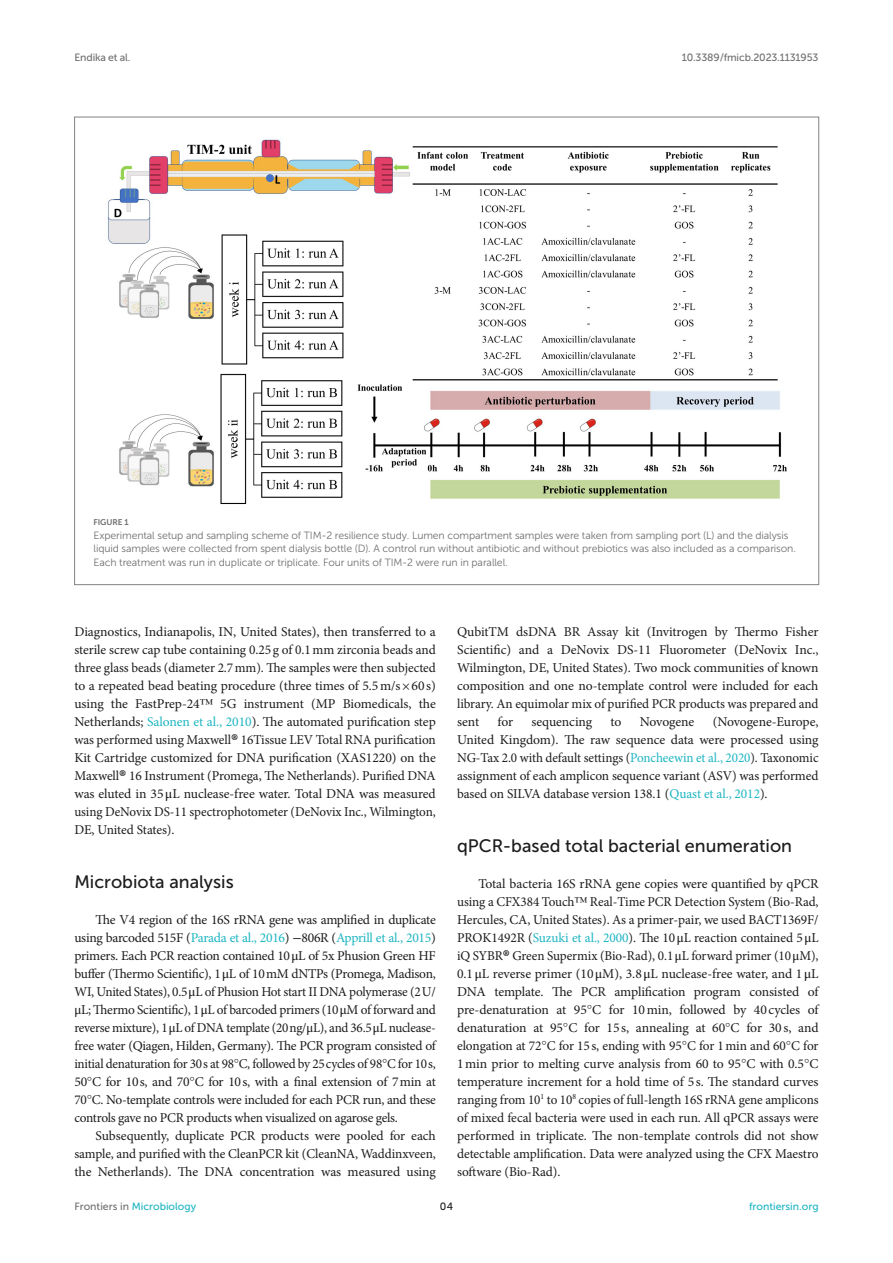
<style>
.page{position:relative;width:893px;height:1263px;background:#fff}
.page>*{position:absolute;margin:0;border:0;box-sizing:border-box;transform-origin:0 0}
.HEAD_2{font:18px "Museo Sans 500";color:#1b1c1b}
.TEXT_FLUSH{font:13.5px/18px "Minion Pro";letter-spacing:-.015em;color:#1b1c1b;text-align:justify}
.TEXT{font:13.5px/18px "Minion Pro";letter-spacing:-.005em;color:#1b1c1b;text-align:justify}
.FIG_LEG{font:10.5px/13.5px "Museo Sans 300";letter-spacing:-.01em;color:#706f70}
.t1{font:10.5px "Museo Sans 500";color:#1db5c3}
.t2{font:10.5px "Museo Sans 500";letter-spacing:-.015em;color:#706f70}
.t3{font:10.5px "Museo Sans 500";color:#1b1c1b}
.FIG_HD{font:8.25px "Museo Sans 700";letter-spacing:-.01em;color:#706f70}
.s1{font-family:"STIX"}
.s2{color:#1db5c3}
.s3{font-size:22.5px;color:#000}
.s4{font-family:"STIX General"}
.s5{color:#706f70}
</style>
<div class="page">
<img style="left:108px;top:139px;width:679px;height:365px">
<p class="t2" style="left:74px;top:51px;width:58px">Endika et al.</p>
<p class="t2" style="left:682px;top:51px;width:138px">10.3389/fmicb.2023.1131953</p>
<p class="FIG_HD" style="left:94px;top:518px;width:37px">FIGURE 1</p>
<p class="FIG_LEG" style="left:94px;top:528px;width:704px">Experimental setup and sampling scheme of TIM-2 resilience study. Lumen compartment samples were taken from sampling port (L) and the dialysis liquid samples were collected from spent dialysis bottle (D). A control run without antibiotic and without prebiotics was also included as a comparison.<br>Each treatment was run in duplicate or triplicate. Four units of TIM-2 were run in parallel.</p>
<p class="TEXT_FLUSH" style="left:74px;top:623px;width:363px">Diagnostics, Indianapolis, IN, United States), then transferred to a sterile screw cap tube containing 0.25g of 0.1mm zirconia beads and three glass beads (diameter 2.7mm). The samples were then subjected to a repeated bead beating procedure (three times of 5.5m/s×60s) using the FastPrep-24<span class="s1">™</span> 5G instrument (MP Biomedicals, the Netherlands; <span class="s2">Salonen et al., 2010</span>). The automated purification step was performed using Maxwell<span class="s3">®</span> 16Tissue LEV Total RNA purification Kit Cartridge customized for DNA purification (XAS1220) on the Maxwell<span class="s3">®</span> 16 Instrument (Promega, The Netherlands). Purified DNA was eluted in 35<span class="s4">μ</span>L nuclease-free water. Total DNA was measured using DeNovix DS-11 spectrophotometer (DeNovix Inc., Wilmington, DE, United States).</p>
<p class="HEAD_2" style="left:74px;top:872px;width:161px">Microbiota analysis</p>
<p class="TEXT_FLUSH" style="left:74px;top:911px;width:363px;text-indent:21px">The V4 region of the 16S rRNA gene was amplified in duplicate using barcoded 515F (<span class="s2">Parada et al., 2016</span>) <span class="s4">−</span>806R (<span class="s2">Apprill et al., 2015</span>) primers. Each PCR reaction contained 10<span class="s4">μ</span>L of 5x Phusion Green HF buffer (Thermo Scientific), 1<span class="s4">μ</span>L of 10mM dNTPs (Promega, Madison, WI, United States), 0.5<span class="s4">μ</span>L of Phusion Hot start II DNA polymerase (2U/ <span class="s4">μ</span>L; Thermo Scientific), 1<span class="s4">μ</span>L of barcoded primers (10<span class="s4">μ</span>M of forward and reverse mixture), 1<span class="s4">μ</span>L of DNA template (20ng/<span class="s4">μ</span>L), and 36.5<span class="s4">μ</span>L nuclease&shy;free water (Qiagen, Hilden, Germany). The PCR program consisted of initial denaturation for 30s at 98<span class="s1">°</span>C, followed by 25cycles of 98<span class="s1">°</span>C for 10s, 50<span class="s1">°</span>C for 10s, and 70<span class="s1">°</span>C for 10s, with a final extension of 7min at 70<span class="s1">°</span>C. No-template controls were included for each PCR run, and these controls gave no PCR products when visualized on agarose gels.</p>
<p class="TEXT" style="left:74px;top:1127px;width:363px;text-indent:21px">Subsequently, duplicate PCR products were pooled for each sample, and purified with the CleanPCR kit (CleanNA, Waddinxveen, the Netherlands). The DNA concentration was measured using</p>
<p class="TEXT" style="left:457px;top:623px;width:363px">QubitTM dsDNA BR Assay kit (Invitrogen by Thermo Fisher Scientific) and a DeNovix DS-11 Fluorometer (DeNovix Inc., Wilmington, DE, United States). Two mock communities of known composition and one no-template control were included for each library. An equimolar mix of purified PCR products was prepared and sent</p>
<p class="TEXT" style="left:497px;top:713px;width:17px">for</p>
<p class="TEXT" style="left:531px;top:713px;width:62px">sequencing</p>
<p class="TEXT" style="left:611px;top:713px;width:12px">to</p>
<p class="TEXT" style="left:640px;top:713px;width:56px">Novogene</p>
<p class="TEXT" style="left:457px;top:713px;width:363px;text-indent:256px">(Novogene-Europe, United Kingdom). The raw sequence data were processed using NG-Tax 2.0 with default settings (<span class="s2">Poncheewin et al., 2020</span>). Taxonomic assignment of each amplicon sequence variant (ASV) was performed based on SILVA database version 138.1 (<span class="s2">Quast et al., 2012</span>).</p>
<p class="HEAD_2" style="left:457px;top:836px;width:336px">qPCR-based total bacterial enumeration</p>
<p class="TEXT_FLUSH" style="left:457px;top:875px;width:363px;text-indent:21px">Total bacteria 16S rRNA gene copies were quantified by qPCR using a CFX384 Touch<span class="s1">™</span> Real-Time PCR Detection System (Bio-Rad, Hercules, CA, United States). As a primer-pair, we used BACT1369F/ PROK1492R (<span class="s2">Suzuki et al., 2000</span>). The 10<span class="s4">μ</span>L reaction contained 5<span class="s4">μ</span>L iQ SYBR<span class="s3">®</span> Green Supermix (Bio-Rad), 0.1<span class="s4">μ</span>L forward primer (10<span class="s4">μ</span>M), 0.1<span class="s4">μ</span>L reverse primer (10<span class="s4">μ</span>M), 3.8<span class="s4">μ</span>L nuclease-free water, and 1<span class="s4">μ</span>L DNA template. The PCR amplification program consisted of pre-denaturation at 95<span class="s1">°</span>C for 10min, followed by 40cycles of denaturation at 95<span class="s1">°</span>C for 15s, annealing at 60<span class="s1">°</span>C for 30s, and elongation at 72<span class="s1">°</span>C for 15s, ending with 95<span class="s1">°</span>C for 1min and 60<span class="s1">°</span>C for 1min prior to melting curve analysis from 60 to 95<span class="s1">°</span>C with 0.5<span class="s1">°</span>C temperature increment for a hold time of 5s. The standard curves ranging from 10<sup>1</sup> to 10<sup>8</sup> copies of full-length 16S rRNA gene amplicons of mixed fecal bacteria were used in each run. All qPCR assays were performed in triplicate. The non-template controls did not show detectable amplification. Data were analyzed using the CFX Maestro software (Bio-Rad).</p>
<p class="t1" style="left:74px;top:1200px;width:123px"><span class="s5">Frontiers in</span> Microbiology</p>
<p class="t3" style="left:440px;top:1200px;width:15px">04</p>
<p class="t1" style="left:749px;top:1200px;width:71px">frontiersin.org</p>
</div>
